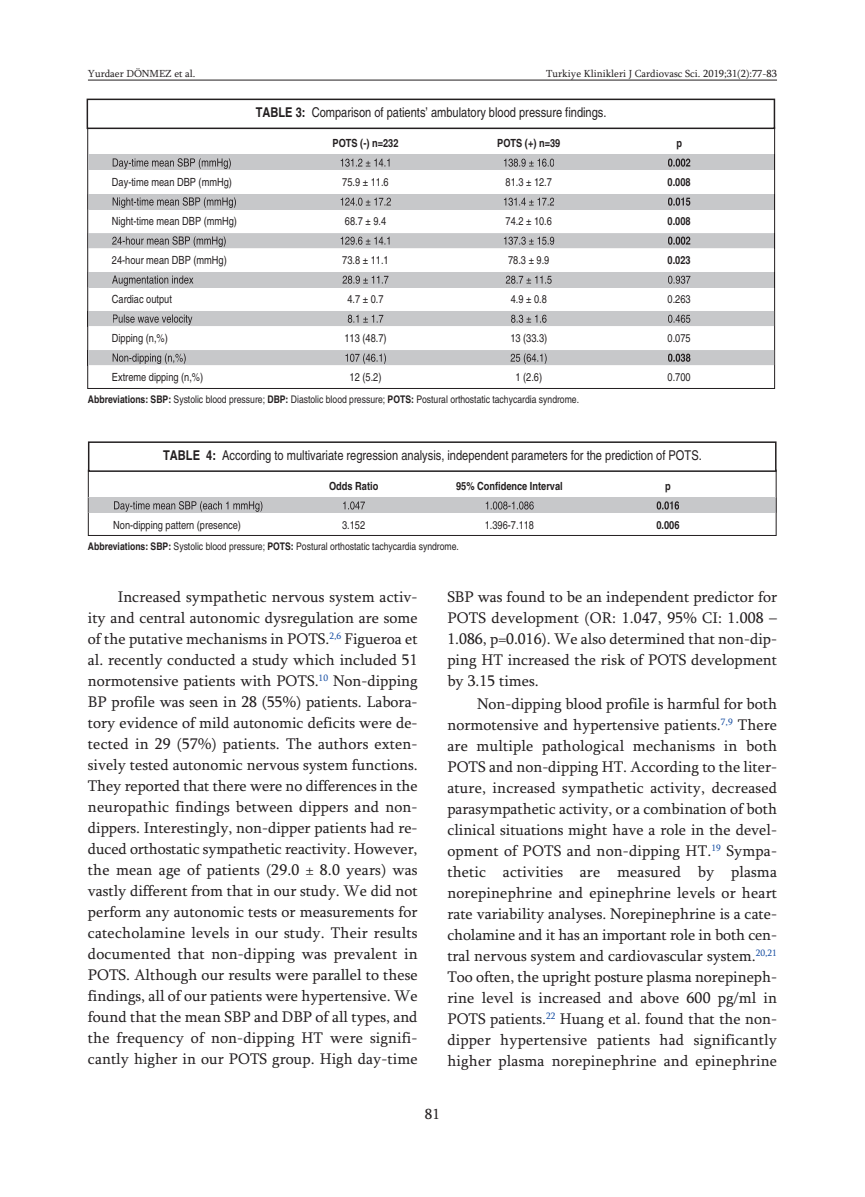
<style>
.page{position:relative;width:865px;height:1197px;background:#fff}
.page>*{position:absolute;margin:0;border:0;box-sizing:border-box;transform-origin:0 0}
.t1{font:15.75px/21px "Sylfaen";letter-spacing:.005em;color:#231f20;text-align:justify}
.t2{font:15px "Sylfaen";color:#231f20}
.t3{font:condensed 13.5px "Helvetica";color:#231f20}
.t4{font:condensed 11.25px "Helvetica";color:#231f20}
.t5{font:700 condensed 11.25px "Helvetica";color:#231f20}
.t6{font:condensed 10.5px "Helvetica";color:#231f20}
.t7{font:10.5px "Sylfaen";color:#231f20}
.s1{font-weight:700}
</style>
<div class="page">
<hr style="left:88px;top:80px;width:689px;height:1px;background:#231f20">
<div style="left:87px;top:99px;width:688px;height:30px;border:2px solid #231f20"></div>
<div style="left:88px;top:155px;width:686px;height:15px;background:#c7c8ca"></div>
<svg style="left:774px;top:155px;width:1px;height:15px"></svg>
<svg style="left:113px;top:158px;width:56px;height:11px"></svg>
<svg style="left:668px;top:158px;width:22px;height:9px"></svg>
<div style="left:88px;top:194px;width:686px;height:15px;background:#c7c8ca"></div>
<svg style="left:88px;top:194px;width:1px;height:15px"></svg>
<svg style="left:774px;top:194px;width:1px;height:15px"></svg>
<svg style="left:113px;top:197px;width:61px;height:11px"></svg>
<svg style="left:668px;top:197px;width:22px;height:9px"></svg>
<svg style="left:88px;top:233px;width:687px;height:15px;background:#bebfc0"></svg>
<div style="left:88px;top:272px;width:686px;height:15px;background:#c7c8ca"></div>
<svg style="left:88px;top:272px;width:1px;height:15px"></svg>
<svg style="left:774px;top:272px;width:1px;height:15px"></svg>
<svg style="left:112px;top:275px;width:61px;height:11px"></svg>
<svg style="left:87px;top:311px;width:688px;height:15px;background:#c0c1c3"></svg>
<svg style="left:87px;top:350px;width:687px;height:15px;background:#bfc0c2"></svg>
<div style="left:88px;top:469px;width:688px;height:67px;border:1px solid #231f20"></div>
<div style="left:88px;top:441px;width:688px;height:31px;border:2px solid #231f20"></div>
<div style="left:89px;top:497px;width:686px;height:15px;background:#c7c8ca"></div>
<svg style="left:88px;top:497px;width:1px;height:15px"></svg>
<svg style="left:775px;top:497px;width:2px;height:15px"></svg>
<svg style="left:114px;top:501px;width:56px;height:10px"></svg>
<svg style="left:656px;top:501px;width:23px;height:8px"></svg>
<p class="t7" style="left:88px;top:67px;width:109px">Yurdaer DÖNMEZ et al.</p>
<p class="t7" style="left:546px;top:67px;width:232px">Turkiye Klinikleri J Cardiovasc Sci. 2019;31(2):77-83</p>
<p class="t3" style="left:256px;top:104px;width:352px"><span class="s1">TABLE 3:</span> Comparison of patients’ ambulatory blood pressure findings.</p>
<p class="t5" style="left:332px;top:136px;width:67px">POTS (-) n=232</p>
<p class="t5" style="left:497px;top:136px;width:65px">POTS (+) n=39</p>
<p class="t5" style="left:676px;top:136px;width:7px">p</p>
<p class="t4" style="left:112px;top:175px;width:121px">Day-time mean DBP (mmHg)</p>
<p class="t4" style="left:342px;top:175px;width:48px">75.9 ± 11.6</p>
<p class="t4" style="left:505px;top:175px;width:48px">81.3 ± 12.7</p>
<p class="t5" style="left:667px;top:175px;width:25px">0.008</p>
<p class="t4" style="left:112px;top:214px;width:127px">Night-time mean DBP (mmHg)</p>
<p class="t4" style="left:345px;top:214px;width:43px">68.7 ± 9.4</p>
<p class="t4" style="left:505px;top:214px;width:48px">74.2 ± 10.6</p>
<p class="t5" style="left:667px;top:214px;width:25px">0.008</p>
<p class="t4" style="left:112px;top:253px;width:116px">24-hour mean DBP (mmHg)</p>
<p class="t4" style="left:342px;top:253px;width:48px">73.8 ± 11.1</p>
<p class="t4" style="left:508px;top:253px;width:43px">78.3 ± 9.9</p>
<p class="t5" style="left:667px;top:253px;width:25px">0.023</p>
<p class="t4" style="left:112px;top:292px;width:62px">Cardiac output</p>
<p class="t4" style="left:347px;top:292px;width:38px">4.7 ± 0.7</p>
<p class="t4" style="left:510px;top:292px;width:38px">4.9 ± 0.8</p>
<p class="t4" style="left:667px;top:292px;width:25px">0.263</p>
<p class="t4" style="left:112px;top:331px;width:57px">Dipping (n,%)</p>
<p class="t4" style="left:344px;top:331px;width:44px">113 (48.7)</p>
<p class="t4" style="left:510px;top:331px;width:38px">13 (33.3)</p>
<p class="t4" style="left:667px;top:331px;width:25px">0.075</p>
<p class="t4" style="left:112px;top:370px;width:93px">Extreme dipping (n,%)</p>
<p class="t4" style="left:349px;top:370px;width:33px">12 (5.2)</p>
<p class="t4" style="left:515px;top:370px;width:28px">1 (2.6)</p>
<p class="t4" style="left:667px;top:370px;width:25px">0.700</p>
<p class="t6" style="left:88px;top:393px;width:492px"><span class="s1">Abbreviations: SBP:</span> Systolic blood pressure; <span class="s1">DBP:</span> Diastolic blood pressure; <span class="s1">POTS:</span> Postural orthostatic tachycardia syndrome.</p>
<p class="t3" style="left:163px;top:447px;width:540px"><span class="s1">TABLE 4:</span> According to multivariate regression analysis, independent parameters for the prediction of POTS.</p>
<p class="t5" style="left:329px;top:479px;width:51px">Odds Ratio</p>
<p class="t5" style="left:456px;top:479px;width:108px">95% Confidence Interval</p>
<p class="t5" style="left:665px;top:479px;width:7px">p</p>
<p class="t4" style="left:113px;top:518px;width:129px">Non-dipping pattern (presence)</p>
<p class="t4" style="left:342px;top:518px;width:25px">3.152</p>
<p class="t4" style="left:485px;top:518px;width:51px">1.396-7.118</p>
<p class="t5" style="left:656px;top:518px;width:25px">0.006</p>
<p class="t6" style="left:88px;top:540px;width:372px"><span class="s1">Abbreviations: SBP:</span> Systolic blood pressure; <span class="s1">POTS:</span> Postural orthostatic tachycardia syndrome.</p>
<p class="t1" style="left:88px;top:585px;width:331px;text-indent:30px">Increased sympathetic nervous system activ&shy;ity and central autonomic dysregulation are some of the putative mechanisms in POTS.<sup>2,6</sup> Figueroa et al. recently conducted a study which included 51 normotensive patients with POTS.<sup>10</sup> Non-dipping BP profile was seen in 28 (55%) patients. Labora&shy;tory evidence of mild autonomic deficits were de&shy;tected in 29 (57%) patients. The authors exten&shy;sively tested autonomic nervous system functions.<br>They reported that there were no differences in the neuropathic findings between dippers and non&shy;dippers. Interestingly, non-dipper patients had re&shy;duced orthostatic sympathetic reactivity. However, the mean age of patients (29.0 ± 8.0 years) was vastly different from that in our study. We did not perform any autonomic tests or measurements for catecholamine levels in our study. Their results documented that non-dipping was prevalent in POTS. Although our results were parallel to these findings, all of our patients were hypertensive. We found that the mean SBP and DBP of all types, and the frequency of non-dipping HT were signifi&shy;cantly higher in our POTS group. High day-time</p>
<p class="t1" style="left:447px;top:585px;width:331px">SBP was found to be an independent predictor for POTS development (OR: 1.047, 95% CI: 1.008 – 1.086, p=0.016). We also determined that non-dip&shy;ping HT increased the risk of POTS development by 3.15 times.</p>
<p class="t1" style="left:447px;top:693px;width:331px;text-indent:30px">Non-dipping blood profile is harmful for both normotensive and hypertensive patients.<sup>7,9</sup> There are multiple pathological mechanisms in both POTS and non-dipping HT. According to the liter&shy;ature, increased sympathetic activity, decreased parasympathetic activity, or a combination of both clinical situations might have a role in the devel&shy;opment of POTS and non-dipping HT.<sup>19</sup> Sympa&shy;thetic activities are measured by plasma norepinephrine and epinephrine levels or heart rate variability analyses. Norepinephrine is a cate&shy;cholamine and it has an important role in both cen&shy;tral nervous system and cardiovascular system.<sup>20,21<br></sup>Too often, the upright posture plasma norepineph&shy;rine level is increased and above 600 pg/ml in POTS patients.<sup>22</sup> Huang et al. found that the non&shy;dipper hypertensive patients had significantly higher plasma norepinephrine and epinephrine</p>
<p class="t2" style="left:425px;top:1104px;width:16px">81</p>
</div>
